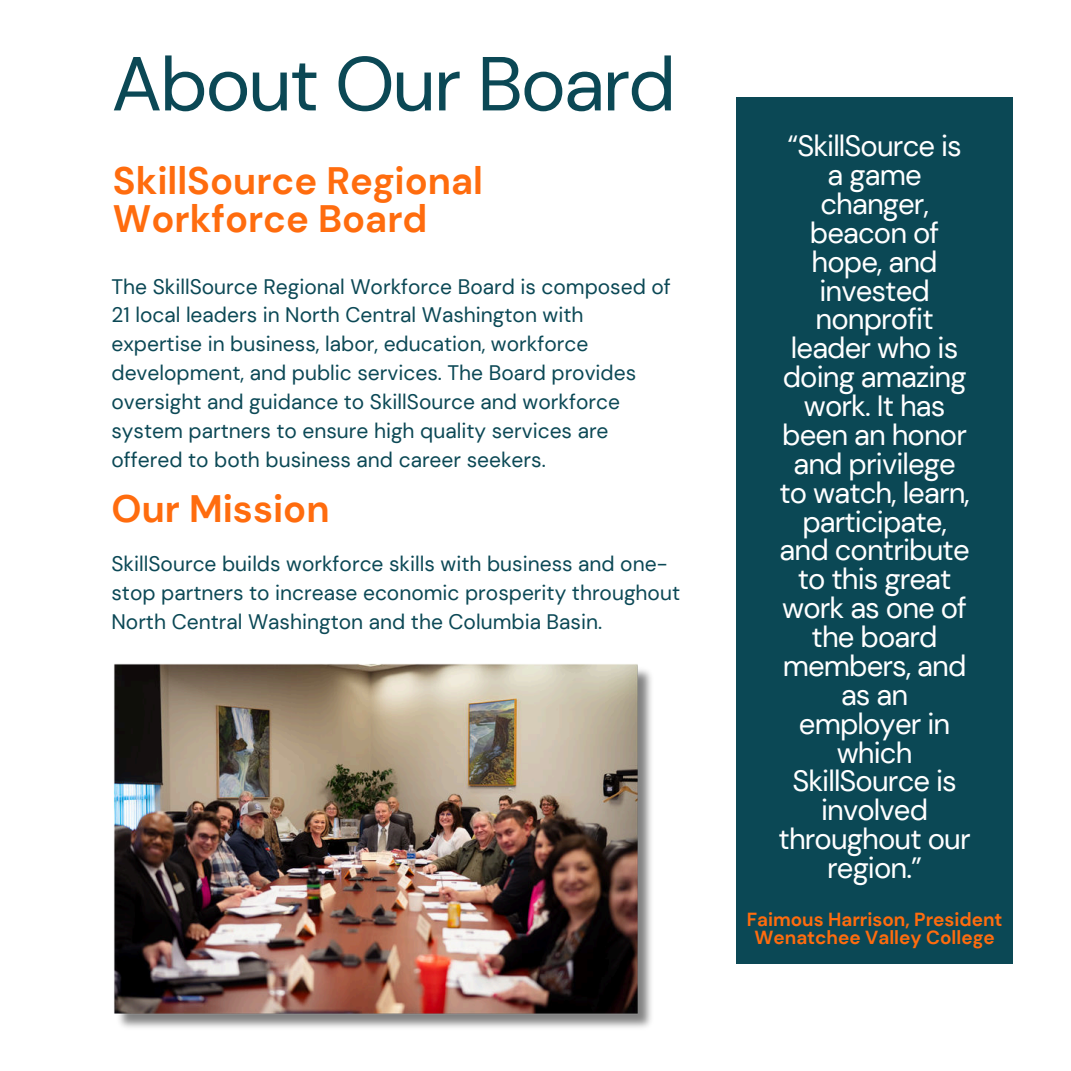
<style>
.page{position:relative;width:1071px;height:1071px;background:#fff}
.page>*{position:absolute;margin:0;border:0;box-sizing:border-box;transform-origin:0 0}
.t1{font:76.3px "DM Sans";letter-spacing:-.03em;color:#0b4855}
.t2{font:700 38.15px/38.1px "DM Sans";color:#ff6c0e}
.t3{font:29.22px/28.9px "DM Sans";letter-spacing:-.03em;color:#fff;text-align:center}
.t4{font:21px/28.9px "DM Sans";color:#0b4855}
.t5{font:700 18.9px/18.4px "DM Sans";color:#ff6c0e;text-align:center}
</style>
<div class="page">
<img style="left:114px;top:664px;width:538px;height:364px">
<div style="left:736px;top:97px;width:277px;height:866px;background:#0b4855"></div>
<h1 class="t1" style="left:112px;top:37px;width:566px">About Our Board</h1>
<h2 class="t2" style="left:113px;top:162px;width:372px">SkillSource Regional<br>Workforce Board</h2>
<p class="t4" style="left:112px;top:272px;width:561px">The SkillSource Regional Workforce Board is composed of 21 local leaders in North Central Washington with expertise in business, labor, education, workforce development, and public services. The Board provides oversight and guidance to SkillSource and workforce system partners to ensure high quality services are offered to both business and career seekers.</p>
<h2 class="t2" style="left:112px;top:489px;width:220px">Our Mission</h2>
<p class="t4" style="left:112px;top:549px;width:570px">SkillSource builds workforce skills with business and one&shy;stop partners to increase economic prosperity throughout<br>North Central Washington and the Columbia Basin.</p>
<p class="t3" style="left:779px;top:131px;width:194px">“SkillSource is a game changer, beacon of hope, and invested nonprofit leader who is doing amazing work. It has been an honor and privilege to watch, learn, participate, and contribute to this great work as one of the board members, and as an employer in which<br>SkillSource is involved throughout our region.”</p>
<p class="t5" style="left:747px;top:910px;width:257px">Faimous Harrison, President<br>Wenatchee Valley College</p>
</div>
